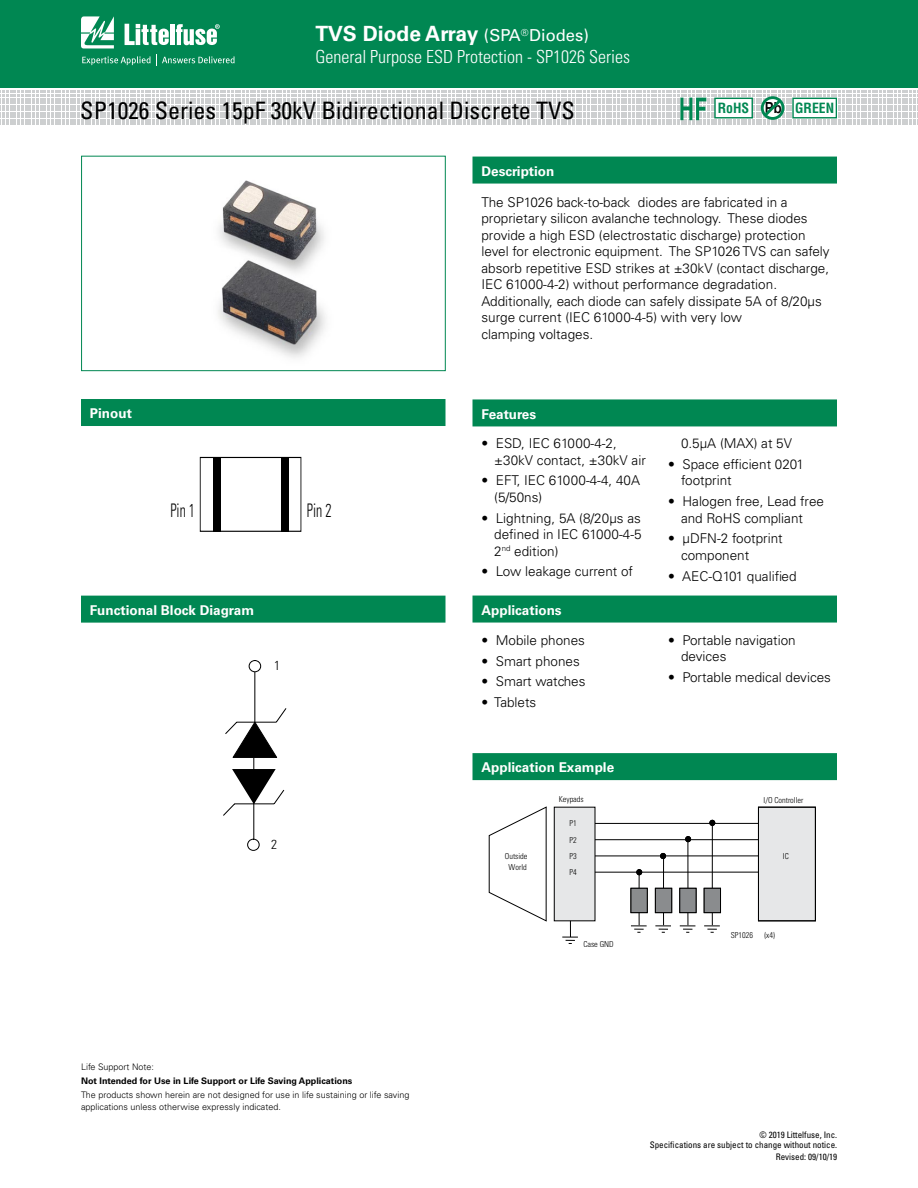
<style>
.page{position:relative;width:918px;height:1188px;background:#fff}
.page>*{position:absolute;margin:0;border:0;box-sizing:border-box;transform-origin:0 0}
.t1{font:condensed 24px "Univers LT Std";color:#000}
.t2{font:700 21px "Univers LT Std";color:#fff}
.t3{font:300 condensed 18.75px "Univers LT Std";color:#000;scale:.74 1}
.t4{font:300 condensed 18px "Univers LT Std";color:#fff}
.t5{font:700 condensed 13.8px "Helvetica LT Std";color:#008752}
.t6{font:300 13.5px/16.5px "Univers LT Std";color:#000}
.t7{font:700 13.5px "Univers LT Std";color:#fff}
.t8{font:300 condensed 13.05px "Univers LT Std";color:#000}
.t9{font:300 9px/12px "Univers LT Std";color:#000}
.t10{font:condensed 9px/10.8px "Univers LT Std";color:#000;text-align:right}
.t11{font:700 9px "Univers LT Std";color:#000}
.t12{font:300 condensed 8.1px/10.9px "Univers LT Std";color:#000;text-align:center}
.s1{font-weight:400;font-size:16.5px}
.s2{font-family:"Univers LT Std";font-stretch:expanded;font-size:15.3px;color:#000}
</style>
<div class="page">
<div style="left:0;top:0;width:918px;height:88px;background:#008752"></div>
<svg style="left:81px;top:16px;width:33px;height:32px"></svg>
<hr style="left:170px;top:24px;width:4px;height:21px;background:#fff">
<svg style="left:176px;top:24px;width:44px;height:21px"></svg>
<svg style="left:125px;top:24px;width:44px;height:21px"></svg>
<svg style="left:82px;top:55px;width:153px;height:11px"></svg>
<div style="left:472px;top:157px;width:365px;height:27px;background:#008752"></div>
<div style="left:472px;top:596px;width:365px;height:27px;background:#008752"></div>
<div style="left:472px;top:399px;width:365px;height:27px;background:#008752"></div>
<div style="left:81px;top:399px;width:365px;height:27px;background:#008752"></div>
<div style="left:200px;top:457px;width:101px;height:74px;border:1px solid #000"></div>
<div style="left:213px;top:458px;width:8px;height:73px;background:#000"></div>
<div style="left:281px;top:458px;width:8px;height:73px;background:#000"></div>
<div style="left:81px;top:596px;width:365px;height:27px;background:#008752"></div>
<div style="left:472px;top:753px;width:365px;height:27px;background:#008752"></div>
<hr style="left:574px;top:823px;width:228px;height:1px;background:#000">
<hr style="left:574px;top:839px;width:228px;height:1px;background:#000">
<hr style="left:574px;top:856px;width:228px;height:1px;background:#000">
<hr style="left:574px;top:872px;width:228px;height:1px;background:#000">
<svg style="left:631px;top:913px;width:16px;height:20px"></svg>
<svg style="left:655px;top:913px;width:16px;height:20px"></svg>
<svg style="left:680px;top:913px;width:15px;height:20px"></svg>
<svg style="left:704px;top:913px;width:16px;height:20px"></svg>
<div style="left:554px;top:807px;width:41px;height:114px;background:#e6e7e8;border:1px solid #000"></div>
<div style="left:758px;top:807px;width:58px;height:114px;background:#e6e7e8"></div>
<div style="left:758px;top:807px;width:58px;height:114px;border:1px solid #000"></div>
<hr style="left:688px;top:840px;width:1px;height:48px;background:#000">
<svg style="left:489px;top:807px;width:57px;height:114px"></svg>
<svg style="left:562px;top:921px;width:16px;height:23px"></svg>
<svg style="left:710px;top:820px;width:5px;height:6px"></svg>
<svg style="left:686px;top:836px;width:5px;height:6px"></svg>
<hr style="left:712px;top:823px;width:1px;height:65px;background:#000">
<hr style="left:663px;top:856px;width:1px;height:32px;background:#000">
<svg style="left:660px;top:853px;width:6px;height:6px"></svg>
<svg style="left:637px;top:870px;width:5px;height:18px"></svg>
<div style="left:704px;top:888px;width:17px;height:25px;background:#8a8c8e;border:1px solid #000"></div>
<div style="left:680px;top:888px;width:16px;height:25px;background:#8a8c8e;border:1px solid #000"></div>
<div style="left:655px;top:888px;width:17px;height:25px;background:#8a8c8e;border:1px solid #000"></div>
<div style="left:631px;top:888px;width:16px;height:25px;background:#8a8c8e;border:1px solid #000"></div>
<svg style="left:225px;top:708px;width:61px;height:50px"></svg>
<div style="left:249px;top:660px;width:12px;height:12px;background:#fff;border:1px solid #000;border-radius:50%"></div>
<hr style="left:255px;top:672px;width:1px;height:50px;background:#000">
<hr style="left:254px;top:758px;width:1px;height:83px;background:#000">
<div style="left:248px;top:839px;width:11px;height:11px;background:#fff;border:1px solid #000;border-radius:50%"></div>
<svg style="left:223px;top:769px;width:61px;height:47px"></svg>
<img style="left:218px;top:180px;width:108px;height:178px">
<div style="left:81px;top:156px;width:365px;height:215px;border:1px solid #008752"></div>
<svg style="left:2px;top:91px;width:916px;height:34px"></svg>
<h2 class="t2" style="left:315px;top:21px;width:275px">TVS Diode Array <span class="s1">(SPA</span> <sup>®</sup> <span class="s1">Diodes)</span></h2>
<h3 class="t4" style="left:315px;top:45px;width:316px">General Purpose ESD Protection - SP1026 Series</h3>
<h1 class="t1" style="left:80px;top:96px;width:496px">SP1026 Series 15pF 30kV Bidirectional Discrete TVS</h1>
<p class="t7" style="left:481px;top:163px;width:74px">Description</p>
<p class="t5" style="left:718px;top:99px;width:118px">RoHS <span class="s2">Pb</span> GREEN</p>
<p class="t7" style="left:90px;top:405px;width:43px">Pinout</p>
<h3 class="t3" style="left:170px;top:499px;width:35px">Pin 1</h3>
<h3 class="t3" style="left:307px;top:499px;width:35px">Pin 2</h3>
<p class="t7" style="left:90px;top:602px;width:166px">Functional Block Diagram</p>
<p class="t8" style="left:274px;top:657px;width:7px">1</p>
<p class="t8" style="left:271px;top:837px;width:7px">2</p>
<p class="t9" style="left:81px;top:1061px;width:75px">Life Support Note:</p>
<p class="t11" style="left:81px;top:1076px;width:273px">Not Intended for Use in Life Support or Life Saving Applications</p>
<p class="t9" style="left:81px;top:1089px;width:330px">The products shown herein are not designed for use in life sustaining or life saving applications unless otherwise expressly indicated.</p>
<p class="t6" style="left:481px;top:194px;width:350px">The SP1026 back-to-back diodes are fabricated in a proprietary silicon avalanche technology. These diodes provide a high ESD (electrostatic discharge) protection level for electronic equipment. The SP1026 TVS can safely absorb repetitive ESD strikes at ±30kV (contact discharge, IEC 61000-4-2) without performance degradation.<br>Additionally, each diode can safely dissipate 5A of 8/20µs surge current (IEC 61000-4-5) with very low<br>clamping voltages.</p>
<p class="t7" style="left:481px;top:406px;width:56px">Features</p>
<p class="t6" style="left:494px;top:435px;width:153px;text-indent:-13px">• ESD, IEC 61000-4-2, ±30kV contact, ±30kV air</p>
<p class="t6" style="left:494px;top:472px;width:147px;text-indent:-13px">• EFT, IEC 61000-4-4, 40A (5/50ns)</p>
<p class="t6" style="left:494px;top:510px;width:149px;text-align:justify;text-indent:-13px">• Lightning, 5A (8/20μs as defined in IEC 61000-4-5<br>2<sup>nd</sup> edition)</p>
<p class="t6" style="left:482px;top:563px;width:153px">• Low leakage current of</p>
<p class="t7" style="left:481px;top:602px;width:82px">Applications</p>
<p class="t6" style="left:482px;top:632px;width:105px">• Mobile phones</p>
<p class="t6" style="left:482px;top:653px;width:100px">• Smart phones</p>
<p class="t6" style="left:482px;top:673px;width:106px">• Smart watches</p>
<p class="t6" style="left:482px;top:694px;width:56px">• Tablets</p>
<p class="t7" style="left:481px;top:760px;width:134px">Application Example</p>
<p class="t12" style="left:505px;top:851px;width:24px">Outside<br>World</p>
<p class="t12" style="left:559px;top:794px;width:26px">Keypads</p>
<p class="t12" style="left:569px;top:832px;width:9px;line-height:16.2px;text-align:left">P2<br>P3</p>
<p class="t12" style="left:569px;top:818px;width:9px">P1</p>
<p class="t12" style="left:570px;top:867px;width:9px">P4</p>
<p class="t12" style="left:583px;top:938px;width:32px">Case GND</p>
<p class="t6" style="left:681px;top:435px;width:113px">0.5µA (MAX) at 5V</p>
<p class="t6" style="left:681px;top:456px;width:124px;text-indent:-13px">• Space efficient 0201 footprint</p>
<p class="t6" style="left:681px;top:493px;width:145px;text-indent:-13px">• Halogen free, Lead free and RoHS compliant</p>
<p class="t6" style="left:681px;top:530px;width:103px;text-indent:-13px">• µDFN-2 footprint component</p>
<p class="t6" style="left:668px;top:568px;width:130px">• AEC-Q101 qualified</p>
<p class="t6" style="left:681px;top:632px;width:116px;text-indent:-13px">• Portable navigation devices</p>
<p class="t6" style="left:668px;top:669px;width:164px">• Portable medical devices</p>
<p class="t12" style="left:764px;top:794px;width:41px">I/O Controller</p>
<p class="t12" style="left:783px;top:851px;width:7px">IC</p>
<p class="t12" style="left:731px;top:930px;width:24px">SP1026</p>
<p class="t12" style="left:764px;top:930px;width:12px">(x4)</p>
<p class="t10" style="left:650px;top:1129px;width:189px">© 2019 Littelfuse, Inc.<br>Specifications are subject to change without notice.</p>
<p class="t10" style="left:776px;top:1152px;width:63px">Revised: 09/10/19</p>
</div>
